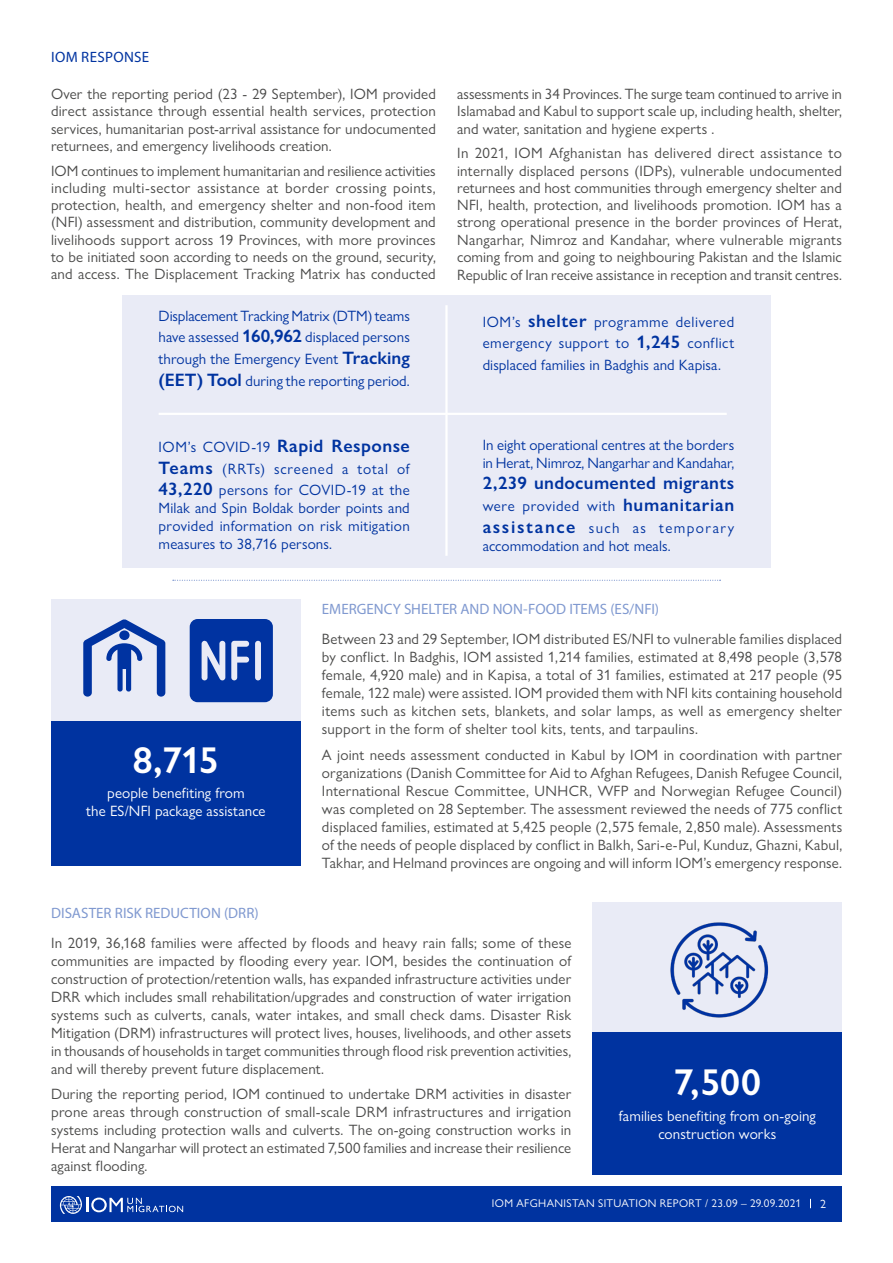
<style>
.page{position:relative;width:893px;height:1263px;background:#fff}
.page>*{position:absolute;margin:0;border:0;box-sizing:border-box;transform-origin:0 0}
.Box_Number{font:600 37.5px "Gill Sans Nova";letter-spacing:-.025em;color:#fff}
.Blue_box{font:600 18px "Gill Sans Nova";letter-spacing:.015em;color:#0033a0}
.Text_1C{font:15px/18px "Gill Sans Nova";letter-spacing:.01em;color:#4a4a49;text-align:justify}
.Text_2C{font:15px/17.2px "Gill Sans Nova";letter-spacing:.01em;color:#4a4a49;text-align:justify}
.Blue_box-2{font:15px/21.6px "Gill Sans Nova";letter-spacing:.01em;color:#0033a0;text-align:justify}
.Box_Text{font:15px/18px "Gill Sans Nova";letter-spacing:.005em;color:#fff;text-align:center}
.SubTitle_1C{font:15px "Myriad Pro";letter-spacing:.005em;color:#8099d0}
.Blue_box-3{font:15px/21.6px "Gill Sans Nova";letter-spacing:.045em;color:#0033a0}
.MainTitle_2C{font:15px "Myriad Pro";letter-spacing:.02em;color:#0033a0}
.t1{font:12px "Gill Sans Nova";color:#fff}
.t2{font:11.25px "Gill Sans Nova";letter-spacing:.035em;color:#fff}
.s1{font-weight:600;font-size:18px}
</style>
<div class="page">
<div style="left:51px;top:1186px;width:791px;height:36px;background:#0033a0"></div>
<svg style="left:60px;top:1196px;width:123px;height:18px"></svg>
<div style="left:51px;top:599px;width:250px;height:122px;background:#e9ebf6"></div>
<svg style="left:190px;top:619px;width:83px;height:83px"></svg>
<div style="left:51px;top:721px;width:250px;height:145px;background:#0033a0"></div>
<svg style="left:83px;top:619px;width:82px;height:78px"></svg>
<div style="left:122px;top:295px;width:649px;height:273px;background:#e9ebf6"></div>
<hr style="left:445px;top:305px;width:3px;height:251px;background:#fff">
<hr style="left:159px;top:413px;width:568px;height:2px;background:#fff">
<svg style="left:173px;top:580px;width:548px;height:1px"></svg>
<div style="left:593px;top:902px;width:249px;height:130px;background:#e9ebf6"></div>
<div style="left:593px;top:1032px;width:249px;height:143px;background:#0033a0"></div>
<img style="left:670px;top:922px;width:99px;height:96px">
<p class="MainTitle_2C" style="left:51px;top:48px;width:99px">IOM RESPONSE</p>
<p class="Text_2C" style="left:51px;top:85px;width:386px">Over the reporting period (23 - 29 September), IOM provided direct assistance through essential health services, protection services, humanitarian post-arrival assistance for undocumented returnees, and emergency livelihoods creation.</p>
<p class="Text_2C" style="left:51px;top:162px;width:386px">IOM continues to implement humanitarian and resilience activities including multi-sector assistance at border crossing points, protection, health, and emergency shelter and non-food item (NFI) assessment and distribution, community development and livelihoods support across 19 Provinces, with more provinces to be initiated soon according to needs on the ground, security, and access. The Displacement Tracking Matrix has conducted</p>
<p class="Blue_box-2" style="left:159px;top:305px;width:253px">Displacement Tracking Matrix (DTM) teams have assessed <span class="s1">160,962</span> displaced persons through the Emergency Event <span class="s1">Tracking (EET) Tool</span> during the reporting period.</p>
<p class="Blue_box-2" style="left:159px;top:436px;width:253px">IOM’s COVID-19 <span class="s1">Rapid Response Teams</span> (RRTs) screened a total of <span class="s1">43,220</span> persons for COVID-19 at the</p>
<p class="Blue_box-2" style="left:159px;top:499px;width:253px;line-height:18px">Milak and Spin Boldak border points and provided information on risk mitigation measures to 38,716 persons.</p>
<p class="Text_2C" style="left:457px;top:85px;width:386px">assessments in 34 Provinces. The surge team continued to arrive in Islamabad and Kabul to support scale up, including health, shelter, and water, sanitation and hygiene experts .</p>
<p class="Text_2C" style="left:457px;top:144px;width:386px">In 2021, IOM Afghanistan has delivered direct assistance to internally displaced persons (IDPs), vulnerable undocumented returnees and host communities through emergency shelter and NFI, health, protection, and livelihoods promotion. IOM has a strong operational presence in the border provinces of Herat, Nangarhar, Nimroz and Kandahar, where vulnerable migrants coming from and going to neighbouring Pakistan and the Islamic Republic of Iran receive assistance in reception and transit centres.</p>
<p class="Blue_box-2" style="left:483px;top:311px;width:253px">IOM’s <span class="s1">shelter</span> programme delivered emergency support to <span class="s1">1,245</span> conflict displaced families in Badghis and Kapisa.</p>
<p class="Blue_box-2" style="left:483px;top:436px;width:253px;line-height:18px">In eight operational centres at the borders in Herat, Nimroz, Nangarhar and Kandahar,</p>
<p class="Blue_box" style="left:483px;top:472px;width:253px">2,239 undocumented migrants</p>
<p class="Blue_box-3" style="left:483px;top:495px;width:253px">were provided with <span class="s1">humanitarian assistance</span> such as temporary</p>
<p class="Blue_box-2" style="left:483px;top:535px;width:190px">accommodation and hot meals.</p>
<p class="Box_Number" style="left:133px;top:737px;width:88px">8,715</p>
<p class="Box_Text" style="left:86px;top:784px;width:181px">people benefiting from<br>the ES/NFI package assistance</p>
<p class="SubTitle_1C" style="left:322px;top:600px;width:339px">EMERGENCY SHELTER AND NON-FOOD ITEMS (ES/NFI)</p>
<p class="Text_1C" style="left:322px;top:630px;width:522px">Between 23 and 29 September, IOM distributed ES/NFI to vulnerable families displaced by conflict. In Badghis, IOM assisted 1,214 families, estimated at 8,498 people (3,578 female, 4,920 male) and in Kapisa, a total of 31 families, estimated at 217 people (95 female, 122 male) were assisted. IOM provided them with NFI kits containing household items such as kitchen sets, blankets, and solar lamps, as well as emergency shelter support in the form of shelter tool kits, tents, and tarpaulins.</p>
<p class="Text_1C" style="left:322px;top:745px;width:522px">A joint needs assessment conducted in Kabul by IOM in coordination with partner organizations (Danish Committee for Aid to Afghan Refugees, Danish Refugee Council, International Rescue Committee, UNHCR, WFP and Norwegian Refugee Council) was completed on 28 September. The assessment reviewed the needs of 775 conflict displaced families, estimated at 5,425 people (2,575 female, 2,850 male). Assessments of the needs of people displaced by conflict in Balkh, Sari-e-Pul, Kunduz, Ghazni, Kabul, Takhar, and Helmand provinces are ongoing and will inform IOM’s emergency response.</p>
<p class="SubTitle_1C" style="left:51px;top:903px;width:209px">DISASTER RISK REDUCTION (DRR)</p>
<p class="Text_1C" style="left:51px;top:933px;width:522px">In 2019, 36,168 families were affected by floods and heavy rain falls; some of these communities are impacted by flooding every year. IOM, besides the continuation of construction of protection/retention walls, has expanded infrastructure activities under DRR which includes small rehabilitation/upgrades and construction of water irrigation systems such as culverts, canals, water intakes, and small check dams. Disaster Risk Mitigation (DRM) infrastructures will protect lives, houses, livelihoods, and other assets in thousands of households in target communities through flood risk prevention activities, and will thereby prevent future displacement.</p>
<p class="Text_1C" style="left:51px;top:1085px;width:522px">During the reporting period, IOM continued to undertake DRM activities in disaster prone areas through construction of small-scale DRM infrastructures and irrigation systems including protection walls and culverts. The on-going construction works in Herat and Nangarhar will protect an estimated 7,500 families and increase their resilience against flooding.</p>
<p class="Box_Number" style="left:674px;top:1059px;width:89px">7,500</p>
<p class="Box_Text" style="left:619px;top:1106px;width:198px">families benefiting from on-going construction works</p>
<p class="t2" style="left:492px;top:1196px;width:311px">IOM AFGHANISTAN SITUATION REPORT / 23.09 – 29.09.2021</p>
<p class="t1" style="left:820px;top:1196px;width:7px">2</p>
</div>
